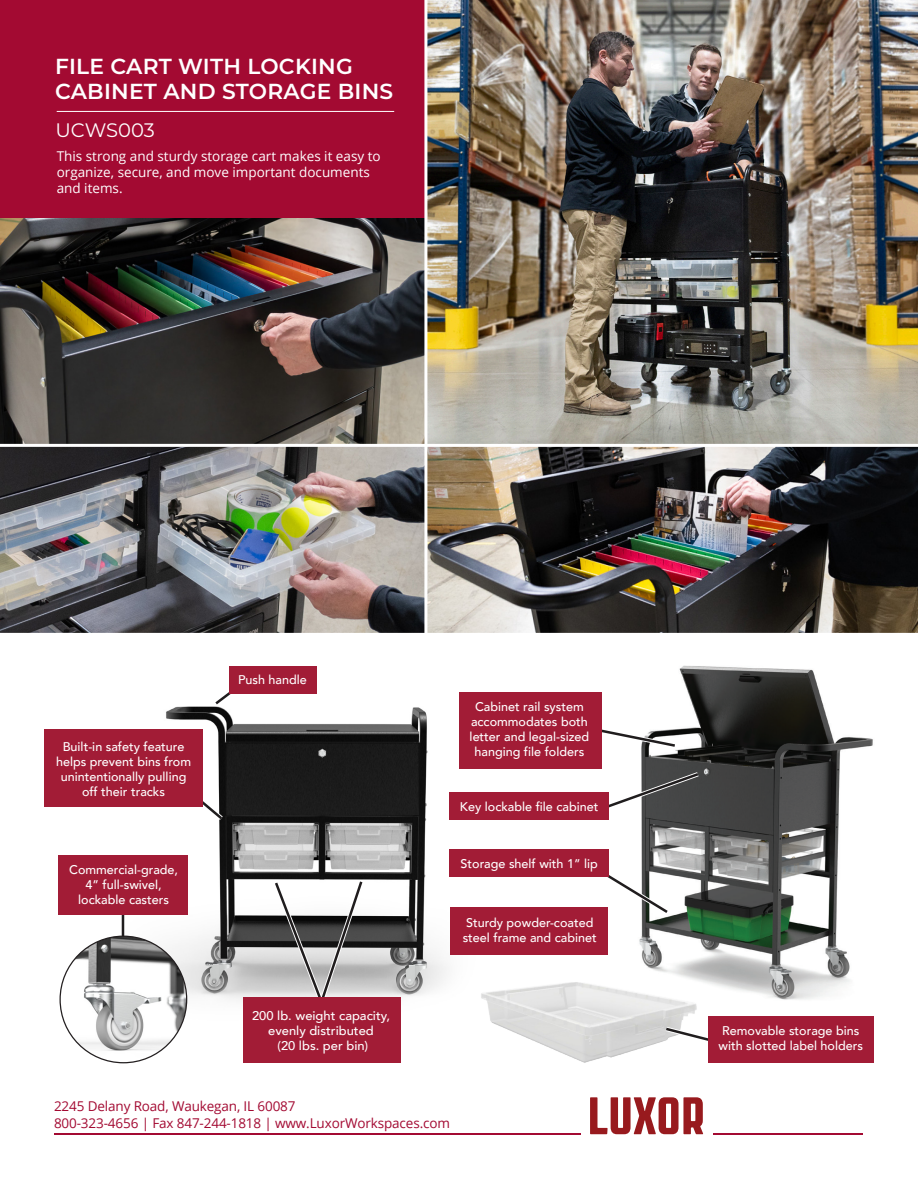
<style>
.page{position:relative;width:918px;height:1188px;background:#fff}
.page>*{position:absolute;margin:0;border:0;box-sizing:border-box;transform-origin:0 0}
.Cover_Headline_-_Col{font:600 21.75px/25.5px "Montserrat";letter-spacing:.01em;color:#fff}
.Small_Headline_cover{font:19.5px "Montserrat";letter-spacing:-.005em;color:#fff}
.Description_Text{font:13.5px/16.2px "Open Sans";color:#fff}
.Footer_Contact_info{font:13.5px "Open Sans";letter-spacing:-.01em;color:#a30a32}
.t1{font:500 12.6px/15.1px "Avenir";color:#fff;text-align:center}
</style>
<div class="page">
<div style="left:0;top:0;width:427px;height:220px;background:#a30a32"></div>
<hr style="left:57px;top:111px;width:337px;height:1px;background:#fff">
<hr style="left:54px;top:1134px;width:526px;height:1px;background:#a30a32">
<hr style="left:713px;top:1133px;width:149px;height:1px;background:#a30a32">
<svg style="left:590px;top:1097px;width:113px;height:37px"></svg>
<img style="left:639px;top:665px;width:234px;height:335px">
<img style="left:81px;top:670px;width:414px;height:355px">
<div style="left:450px;top:908px;width:158px;height:47px;background:#a21c36"></div>
<svg style="left:270px;top:876px;width:97px;height:121px"></svg>
<svg style="left:111px;top:724px;width:117px;height:100px"></svg>
<div style="left:44px;top:729px;width:159px;height:78px;background:#a21c36"></div>
<img style="left:474px;top:979px;width:229px;height:84px">
<svg style="left:661px;top:1024px;width:47px;height:25px"></svg>
<div style="left:708px;top:1017px;width:165px;height:46px;background:#a21c36"></div>
<svg style="left:601px;top:720px;width:79px;height:31px"></svg>
<div style="left:459px;top:692px;width:142px;height:77px;background:#a21c36"></div>
<svg style="left:609px;top:769px;width:94px;height:45px"></svg>
<div style="left:450px;top:792px;width:159px;height:28px;background:#a21c36"></div>
<svg style="left:210px;top:674px;width:43px;height:36px"></svg>
<div style="left:229px;top:666px;width:87px;height:28px;background:#a21c36"></div>
<hr style="left:121px;top:892px;width:4px;height:59px;background:#c2c1c2">
<hr style="left:122px;top:892px;width:2px;height:59px;background:#201d1e">
<div style="left:243px;top:997px;width:158px;height:66px;background:#a21c36"></div>
<div style="left:58px;top:855px;width:130px;height:60px;background:#a21c36"></div>
<img style="left:60px;top:936px;width:127px;height:127px;border-radius:63px">
<svg style="left:583px;top:858px;width:90px;height:60px"></svg>
<div style="left:450px;top:849px;width:159px;height:28px;background:#a21c36"></div>
<img style="left:427px;top:0;width:491px;height:633px">
<img style="left:0;top:447px;width:424px;height:186px">
<img style="left:0;top:218px;width:424px;height:226px">
<hr style="left:424px;top:0;width:3px;height:634px;background:#fff">
<hr style="left:0;top:444px;width:918px;height:3px;background:#fff">
<p class="Cover_Headline_-_Col" style="left:55px;top:52px;width:340px">FILE CART WITH LOCKING<br>CABINET AND STORAGE BINS</p>
<p class="Small_Headline_cover" style="left:56px;top:117px;width:101px">UCWS003</p>
<p class="Description_Text" style="left:57px;top:147px;width:326px">This strong and sturdy storage cart makes it easy to organize, secure, and move important documents and items.</p>
<p class="t1" style="left:56px;top:738px;width:137px">Built-in safety feature helps prevent bins from unintentionally pulling off their tracks</p>
<p class="t1" style="left:69px;top:862px;width:110px">Commercial-grade,<br>4” full-swivel, lockable casters</p>
<p class="t1" style="left:238px;top:672px;width:70px">Push handle</p>
<p class="t1" style="left:470px;top:698px;width:121px">Cabinet rail system accommodates both letter and legal-sized hanging file folders</p>
<p class="t1" style="left:460px;top:798px;width:140px">Key lockable file cabinet</p>
<p class="t1" style="left:461px;top:855px;width:139px">Storage shelf with 1” lip</p>
<p class="t1" style="left:463px;top:915px;width:136px;text-align:left">Sturdy powder-coated steel frame and cabinet</p>
<p class="t1" style="left:252px;top:1007px;width:139px">200 lb. weight capacity, evenly distributed<br>(20 lbs. per bin)</p>
<p class="Footer_Contact_info" style="left:54px;top:1096px;width:243px">2245 Delany Road, Waukegan, IL 60087</p>
<p class="Footer_Contact_info" style="left:54px;top:1114px;width:398px">800-323-4656 | Fax 847-244-1818 | www.LuxorWorkspaces.com</p>
<p class="t1" style="left:719px;top:1023px;width:146px;text-align:left">Removable storage bins with slotted label holders</p>
</div>
